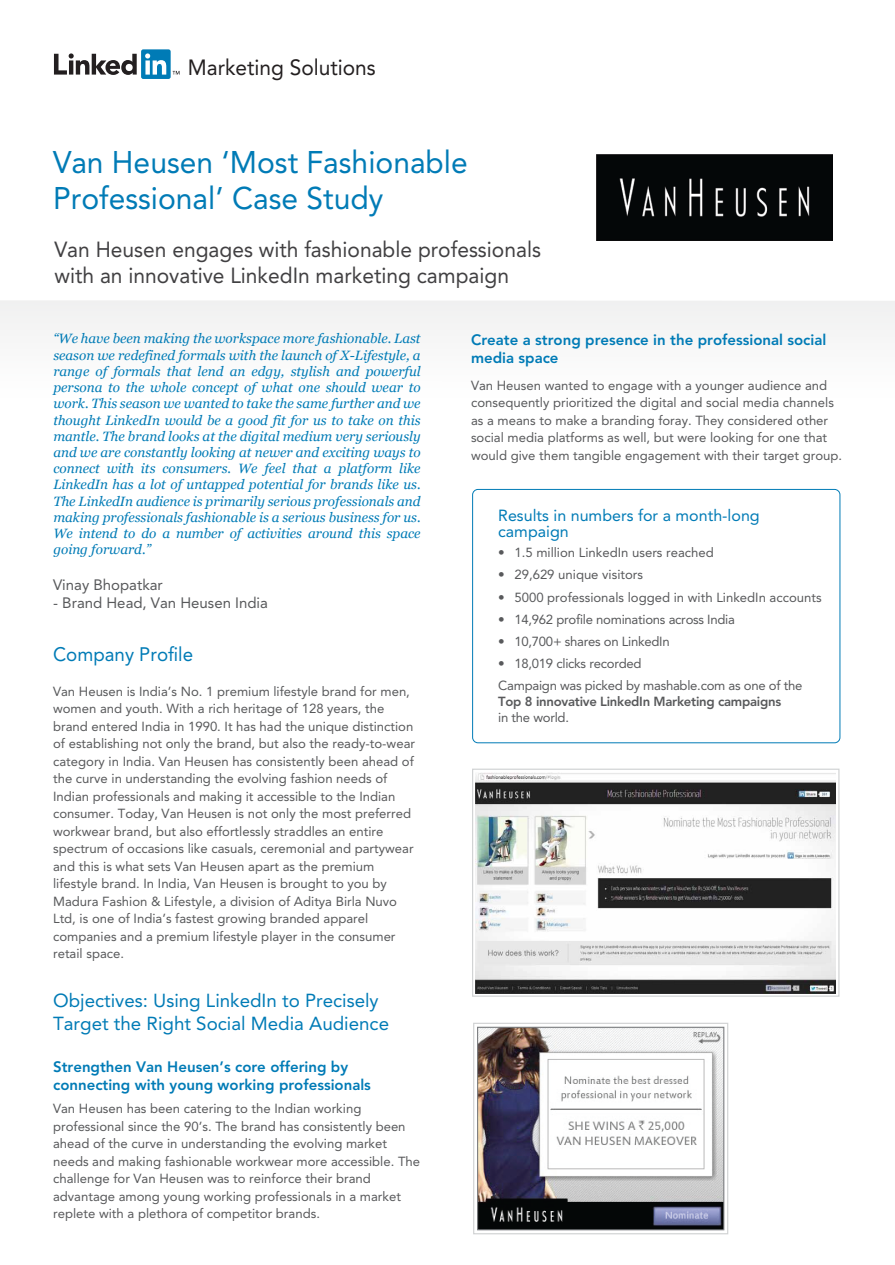
<style>
.page{position:relative;width:895px;height:1265px;background:#fff}
.page>*{position:absolute;margin:0;border:0;box-sizing:border-box;transform-origin:0 0}
.t1{font:31.05px/36px "Avenir LT Std";color:#007bb6}
.t2{font:21.9px "Avenir LT Std";color:#231f20;scale:.96 1}
.t3{font:21.75px/25.2px "Avenir LT Std";color:#414042}
.t4{font:19.35px "Avenir LT Std";color:#007bb6}
.t5{font:18.75px/23.2px "Avenir LT Std";color:#007bb6}
.t6{font:16.05px/16px "Avenir LT Std";color:#007bb6}
.t7{font:800 15px/18px "Avenir LT Std";color:#007bb6}
.t8{font:15px "Avenir LT Std";color:#58595b}
.t9{font:italic 13.5px/16.2px "Georgia";color:#007bb6;text-align:justify}
.t10{font:13.2px/17.5px "Avenir LT Std";color:#58595b}
.t11{font:13.2px/22px "Avenir LT Std";letter-spacing:-.02em;color:#58595b}
.t12{font:800 13.2px "Avenir LT Std";letter-spacing:-.02em;color:#58595b}
</style>
<div class="page">
<div style="left:472px;top:768px;width:367px;height:228px;background:linear-gradient(to right,#fff,#fff);border:1px solid #d1d3d4"></div>
<div style="left:0;top:300px;width:895px;height:105px;background:#f8f8f8"></div>
<div style="left:472px;top:489px;width:368px;height:254px;border:1px solid #007bb6;border-radius:5px"></div>
<svg style="left:54px;top:53px;width:83px;height:22px"></svg>
<div style="left:141px;top:49px;width:30px;height:30px;background:#007bb6;border-radius:2px"></div>
<svg style="left:145px;top:53px;width:21px;height:22px"></svg>
<svg style="left:173px;top:71px;width:6px;height:4px"></svg>
<svg style="left:473px;top:1022px;width:255px;height:211px"></svg>
<svg style="left:479px;top:1028px;width:243px;height:199px"></svg>
<div style="left:477px;top:1026px;width:247px;height:203px;border:1px solid #7c7e81"></div>
<img style="left:475px;top:772px;width:361px;height:221px">
<img style="left:596px;top:155px;width:236px;height:85px">
<h2 class="t2" style="left:188px;top:55px;width:197px">Marketing Solutions</h2>
<h1 class="t1" style="left:53px;top:144px;width:416px">Van Heusen ‘Most Fashionable<br>Professional’ Case Study</h1>
<h3 class="t3" style="left:54px;top:237px;width:488px">Van Heusen engages with fashionable professionals with an innovative LinkedIn marketing campaign</h3>
<p class="t9" style="left:53px;top:331px;width:369px">“We have been making the workspace more fashionable. Last season we redefined formals with the launch of X-Lifestyle, a range of formals that lend an edgy, stylish and powerful persona to the whole concept of what one should wear to work. This season we wanted to take the same further and we thought LinkedIn would be a good fit for us to take on this mantle. The brand looks at the digital medium very seriously and we are constantly looking at newer and exciting ways to connect with its consumers. We feel that a platform like LinkedIn has a lot of untapped potential for brands like us.<br>The LinkedIn audience is primarily serious professionals and making professionals fashionable is a serious business for us.<br>We intend to do a number of activities around this space going forward.”</p>
<p class="t8" style="left:53px;top:576px;width:111px">Vinay Bhopatkar</p>
<p class="t8" style="left:53px;top:594px;width:216px">- Brand Head, Van Heusen India</p>
<h3 class="t4" style="left:53px;top:642px;width:142px">Company Profile</h3>
<p class="t10" style="left:53px;top:682px;width:363px">Van Heusen is India’s No. 1 premium lifestyle brand for men, women and youth. With a rich heritage of 128 years, the brand entered India in 1990. It has had the unique distinction of establishing not only the brand, but also the ready-to-wear category in India. Van Heusen has consistently been ahead of the curve in understanding the evolving fashion needs of Indian professionals and making it accessible to the Indian consumer. Today, Van Heusen is not only the most preferred workwear brand, but also effortlessly straddles an entire spectrum of occasions like casuals, ceremonial and partywear and this is what sets Van Heusen apart as the premium lifestyle brand. In India, Van Heusen is brought to you by Madura Fashion &amp; Lifestyle, a division of Aditya Birla Nuvo Ltd, is one of India’s fastest growing branded apparel companies and a premium lifestyle player in the consumer retail space.</p>
<h3 class="t5" style="left:53px;top:988px;width:337px">Objectives: Using LinkedIn to Precisely<br>Target the Right Social Media Audience</h3>
<p class="t7" style="left:53px;top:1057px;width:319px">Strengthen Van Heusen’s core offering by connecting with young working professionals</p>
<p class="t10" style="left:53px;top:1099px;width:368px">Van Heusen has been catering to the Indian working professional since the 90’s. The brand has consistently been ahead of the curve in understanding the evolving market needs and making fashionable workwear more accessible. The challenge for Van Heusen was to reinforce their brand advantage among young working professionals in a market replete with a plethora of competitor brands.</p>
<p class="t7" style="left:471px;top:330px;width:357px">Create a strong presence in the professional social media space</p>
<p class="t10" style="left:471px;top:376px;width:373px">Van Heusen wanted to engage with a younger audience and consequently prioritized the digital and social media channels as a means to make a branding foray. They considered other social media platforms as well, but were looking for one that would give them tangible engagement with their target group.</p>
<p class="t6" style="left:498px;top:507px;width:263px">Results in numbers for a month-long campaign</p>
<p class="t10" style="left:498px;top:544px;width:217px">• 1.5 million LinkedIn users reached</p>
<p class="t10" style="left:498px;top:566px;width:146px">• 29,629 unique visitors</p>
<p class="t10" style="left:498px;top:588px;width:325px">• 5000 professionals logged in with LinkedIn accounts</p>
<p class="t11" style="left:498px;top:608px;width:238px">• 14,962 profile nominations across India</p>
<p class="t11" style="left:498px;top:630px;width:173px">• 10,700+ shares on LinkedIn</p>
<p class="t11" style="left:498px;top:652px;width:306px">• 18,019 clicks recorded<br>Campaign was picked by mashable.com as one of the</p>
<p class="t12" style="left:498px;top:693px;width:284px">Top 8 innovative LinkedIn Marketing campaigns</p>
<p class="t11" style="left:498px;top:706px;width:72px">in the world.</p>
</div>
